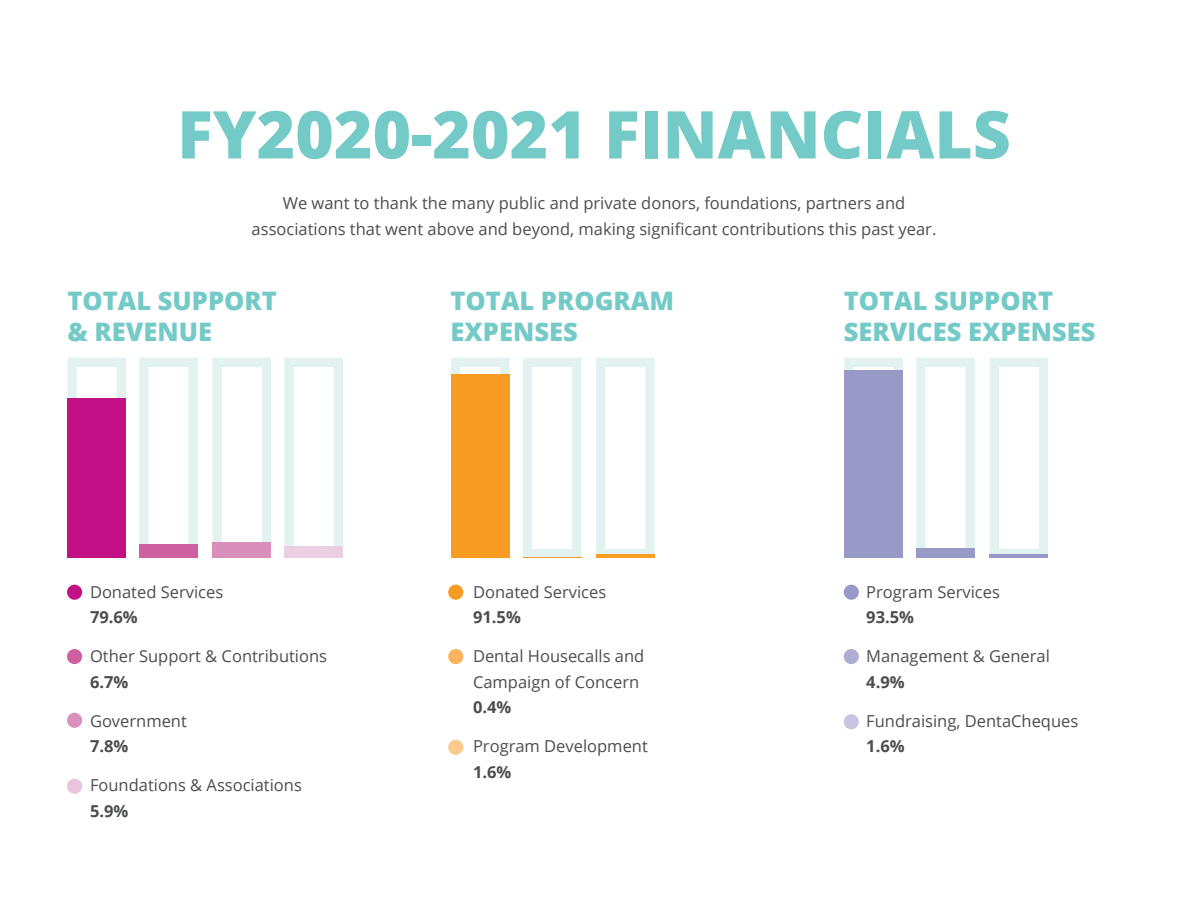
<style>
.page{position:relative;width:1188px;height:918px;background:#fff}
.page>*{position:absolute;margin:0;border:0;box-sizing:border-box;transform-origin:0 0}
.t1{font:800 66px "Open Sans";color:#74cac7}
.t2{font:800 25.5px/30.6px "Open Sans";color:#74cac7}
.t3{font:16.5px/25.5px "Open Sans";color:#4c4d4f;text-align:center}
.t4{font:700 16.5px "Open Sans";color:#4c4d4f}
</style>
<div class="page">
<div style="left:67px;top:585px;width:15px;height:15px;background:#c41087;border-radius:50%"></div>
<div style="left:448px;top:585px;width:15px;height:15px;background:#f89c24;border-radius:50%"></div>
<div style="left:844px;top:585px;width:15px;height:15px;background:#9899c7;border-radius:50%"></div>
<div style="left:67px;top:649px;width:15px;height:15px;background:#ce60a1;border-radius:50%"></div>
<div style="left:448px;top:649px;width:15px;height:15px;background:#fbb35d;border-radius:50%"></div>
<div style="left:844px;top:649px;width:15px;height:15px;background:#aeaed3;border-radius:50%"></div>
<div style="left:67px;top:713px;width:15px;height:15px;background:#da91bc;border-radius:50%"></div>
<div style="left:448px;top:740px;width:15px;height:15px;background:#fdca8e;border-radius:50%"></div>
<div style="left:844px;top:714px;width:15px;height:15px;background:#c6c6e0;border-radius:50%"></div>
<div style="left:67px;top:779px;width:15px;height:15px;background:#e9c4dc;border-radius:50%"></div>
<svg style="left:68px;top:358px;width:58px;height:41px"></svg>
<svg style="left:139px;top:358px;width:59px;height:186px"></svg>
<svg style="left:213px;top:358px;width:58px;height:184px"></svg>
<svg style="left:284px;top:358px;width:59px;height:188px"></svg>
<svg style="left:451px;top:358px;width:59px;height:17px"></svg>
<svg style="left:523px;top:358px;width:58px;height:199px"></svg>
<svg style="left:596px;top:358px;width:59px;height:197px"></svg>
<svg style="left:845px;top:358px;width:58px;height:13px"></svg>
<svg style="left:916px;top:358px;width:59px;height:190px"></svg>
<svg style="left:990px;top:358px;width:58px;height:197px"></svg>
<div style="left:68px;top:399px;width:58px;height:159px;background:#c41087"></div>
<div style="left:139px;top:544px;width:59px;height:14px;background:#ce60a1"></div>
<div style="left:213px;top:542px;width:58px;height:16px;background:#d890bb"></div>
<div style="left:284px;top:546px;width:59px;height:12px;background:#eccee1"></div>
<div style="left:451px;top:375px;width:59px;height:183px;background:#f89c24"></div>
<hr style="left:523px;top:557px;width:58px;height:1px;background:#f89c24">
<hr style="left:596px;top:555px;width:59px;height:3px;background:#f89c24">
<div style="left:845px;top:371px;width:58px;height:187px;background:#9899c7"></div>
<div style="left:916px;top:548px;width:59px;height:10px;background:#9899c7"></div>
<hr style="left:990px;top:555px;width:58px;height:3px;background:#9899c7">
<h1 class="t1" style="left:177px;top:110px;width:835px">FY2020-2021 FINANCIALS</h1>
<p class="t3" style="left:252px;top:190px;width:686px">We want to thank the many public and private donors, foundations, partners and associations that went above and beyond, making significant contributions this past year.</p>
<h2 class="t2" style="left:68px;top:287px;width:211px">TOTAL SUPPORT &amp; REVENUE</h2>
<h2 class="t2" style="left:451px;top:287px;width:225px">TOTAL PROGRAM<br>EXPENSES</h2>
<h2 class="t2" style="left:844px;top:287px;width:253px">TOTAL SUPPORT<br>SERVICES EXPENSES</h2>
<p class="t3" style="left:90px;top:579px;width:135px">Donated Services</p>
<p class="t4" style="left:90px;top:611px;width:49px">79.6%</p>
<p class="t3" style="left:90px;top:643px;width:239px">Other Support &amp; Contributions</p>
<p class="t4" style="left:90px;top:675px;width:40px">6.7%</p>
<p class="t3" style="left:90px;top:708px;width:98px">Government</p>
<p class="t4" style="left:90px;top:740px;width:40px">7.8%</p>
<p class="t3" style="left:90px;top:774px;width:213px">Foundations &amp; Associations</p>
<p class="t4" style="left:90px;top:804px;width:40px">5.9%</p>
<p class="t3" style="left:473px;top:579px;width:135px">Donated Services</p>
<p class="t4" style="left:473px;top:611px;width:49px">91.5%</p>
<p class="t3" style="left:473px;top:645px;width:173px;text-align:left">Dental Housecalls and<br>Campaign of Concern</p>
<p class="t4" style="left:473px;top:701px;width:40px">0.4%</p>
<p class="t3" style="left:473px;top:733px;width:176px">Program Development</p>
<p class="t4" style="left:473px;top:765px;width:40px">1.6%</p>
<p class="t3" style="left:866px;top:579px;width:135px">Program Services</p>
<p class="t4" style="left:866px;top:611px;width:49px">93.5%</p>
<p class="t3" style="left:866px;top:643px;width:185px">Management &amp; General</p>
<p class="t4" style="left:866px;top:675px;width:40px">4.9%</p>
<p class="t3" style="left:866px;top:708px;width:214px">Fundraising, DentaCheques</p>
<p class="t4" style="left:866px;top:740px;width:40px">1.6%</p>
</div>
